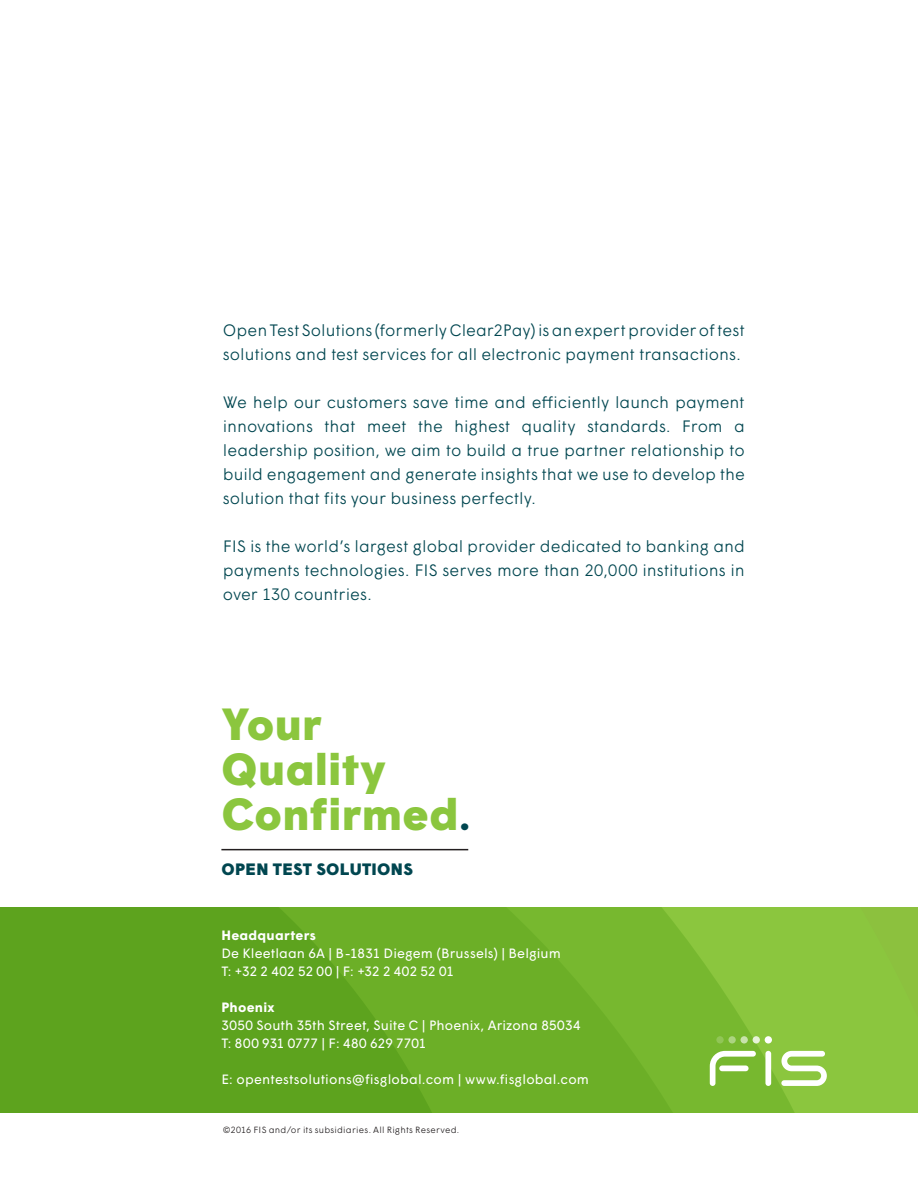
<style>
.page{position:relative;width:918px;height:1188px;background:#fff}
.page>*{position:absolute;margin:0;border:0;box-sizing:border-box;transform-origin:0 0}
.small_callout{font:900 45px "Wigrum";letter-spacing:.005em;color:#8bc63e}
.t1{font:300 16.5px/24px "Wigrum";letter-spacing:-.005em;color:#004650;text-align:justify}
.small_callout-2{font:900 16.5px "Wigrum";letter-spacing:.02em;color:#004650}
.t2{font:13.5px "Wigrum";letter-spacing:.01em;color:#fff}
.t3{font:700 13.5px "Wigrum";letter-spacing:.02em;color:#fff}
.small_callout-3{font:300 9px "Wigrum";letter-spacing:.02em;color:#231f20}
.s1{font-family:"Avenir LT Pro";font-weight:800;color:#004650}
</style>
<div class="page">
<div style="left:835px;top:907px;width:83px;height:206px;background:#8bc63e"></div>
<svg style="left:523px;top:907px;width:312px;height:206px;background:#7aba31"></svg>
<svg style="left:0;top:907px;width:523px;height:206px;background:#61a620"></svg>
<hr style="left:221px;top:849px;width:247px;height:1px;background:#231f20">
<div style="left:765px;top:1051px;width:6px;height:34px;background:#fff;border-radius:3px"></div>
<svg style="left:710px;top:1051px;width:46px;height:34px"></svg>
<svg style="left:781px;top:1051px;width:46px;height:34px"></svg>
<svg style="left:753px;top:1036px;width:7px;height:8px"></svg>
<svg style="left:741px;top:1036px;width:7px;height:8px"></svg>
<svg style="left:728px;top:1036px;width:8px;height:8px"></svg>
<svg style="left:716px;top:1036px;width:8px;height:8px"></svg>
<div style="left:765px;top:1036px;width:7px;height:8px;background:#fff;border-radius:50%"></div>
<p class="t1" style="left:223px;top:317px;width:523px">Open Test Solutions (formerly Clear2Pay) is an expert provider of test solutions and test services for all electronic payment transactions.</p>
<p class="t1" style="left:223px;top:389px;width:523px">We help our customers save time and efficiently launch payment innovations that meet the highest quality standards. From a leadership position, we aim to build a true partner relationship to build engagement and generate insights that we use to develop the solution that fits your business perfectly.</p>
<p class="t1" style="left:223px;top:533px;width:524px">FIS is the world’s largest global provider dedicated to banking and payments technologies. FIS serves more than 20,000 institutions in over 130 countries.</p>
<p class="small_callout" style="left:221px;top:690px;width:103px">Your</p>
<p class="small_callout" style="left:221px;top:735px;width:166px">Quality</p>
<p class="small_callout" style="left:221px;top:780px;width:252px">Confirmed<span class="s1">.</span></p>
<p class="small_callout-2" style="left:221px;top:857px;width:193px">OPEN TEST SOLUTIONS</p>
<p class="t3" style="left:221px;top:925px;width:96px">Headquarters</p>
<p class="t2" style="left:221px;top:943px;width:341px">De Kleetlaan 6A | B-1831 Diegem (Brussels) | Belgium</p>
<p class="t2" style="left:221px;top:961px;width:234px">T: +32 2 402 52 00 | F: +32 2 402 52 01</p>
<p class="t3" style="left:221px;top:997px;width:55px">Phoenix</p>
<p class="t2" style="left:221px;top:1015px;width:361px">3050 South 35th Street, Suite C | Phoenix, Arizona 85034</p>
<p class="t2" style="left:221px;top:1033px;width:206px">T: 800 931 0777 | F: 480 629 7701</p>
<p class="t2" style="left:221px;top:1069px;width:369px">E: opentestsolutions@fisglobal.com | www.fisglobal.com</p>
<p class="small_callout-3" style="left:223px;top:1123px;width:238px">©2016 FIS and/or its subsidiaries. All Rights Reserved.</p>
</div>
